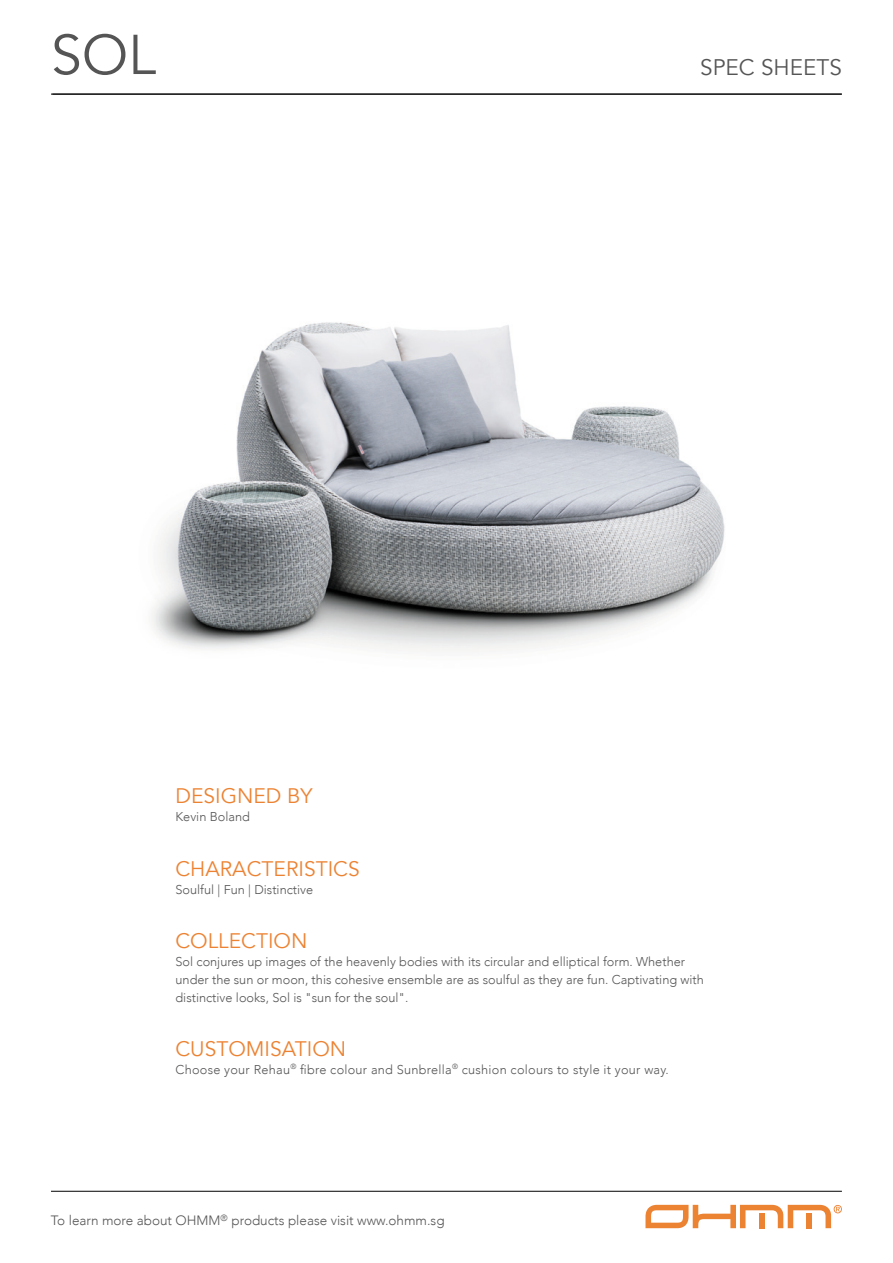
<style>
.page{position:relative;width:893px;height:1263px;background:#fff}
.page>*{position:absolute;margin:0;border:0;box-sizing:border-box;transform-origin:0 0}
.t1{font:55.5px "Avenir";color:#555}
.t2{font:22.5px "Avenir";color:#555}
.t3{font:21px "Avenir";color:#ec8333}
.t4{font:300 13.5px "Avenir";color:#555}
.t5{font:300 12.75px/18px "Avenir";color:#555}
.t6{font:300 12.75px "Avenir";letter-spacing:.02em;color:#555}
</style>
<div class="page">
<hr style="left:51px;top:94px;width:791px;height:1px;background:#000">
<svg style="left:645px;top:1205px;width:197px;height:23px"></svg>
<hr style="left:51px;top:1191px;width:791px;height:1px;background:#000">
<img style="left:151px;top:322px;width:574px;height:330px">
<h1 class="t1" style="left:51px;top:22px;width:106px">SOL</h1>
<h2 class="t2" style="left:700px;top:54px;width:143px">SPEC SHEETS</h2>
<p class="t3" style="left:175px;top:784px;width:139px">DESIGNED BY</p>
<p class="t5" style="left:175px;top:808px;width:76px">Kevin Boland</p>
<p class="t3" style="left:175px;top:856px;width:186px">CHARACTERISTICS</p>
<p class="t5" style="left:175px;top:880px;width:139px">Soulful | Fun | Distinctive</p>
<p class="t3" style="left:175px;top:928px;width:133px">COLLECTION</p>
<p class="t5" style="left:175px;top:952px;width:530px">Sol conjures up images of the heavenly bodies with its circular and elliptical form. Whether under the sun or moon, this cohesive ensemble are as soulful as they are fun. Captivating with distinctive looks, Sol is "sun for the soul".</p>
<p class="t3" style="left:175px;top:1036px;width:172px">CUSTOMISATION</p>
<p class="t6" style="left:175px;top:1061px;width:495px">Choose your Rehau<sup>®</sup> fibre colour and Sunbrella<sup>®</sup> cushion colours to style it your way.</p>
<p class="t4" style="left:51px;top:1213px;width:395px">To learn more about OHMM<sup>®</sup> products please visit www.ohmm.sg</p>
</div>
